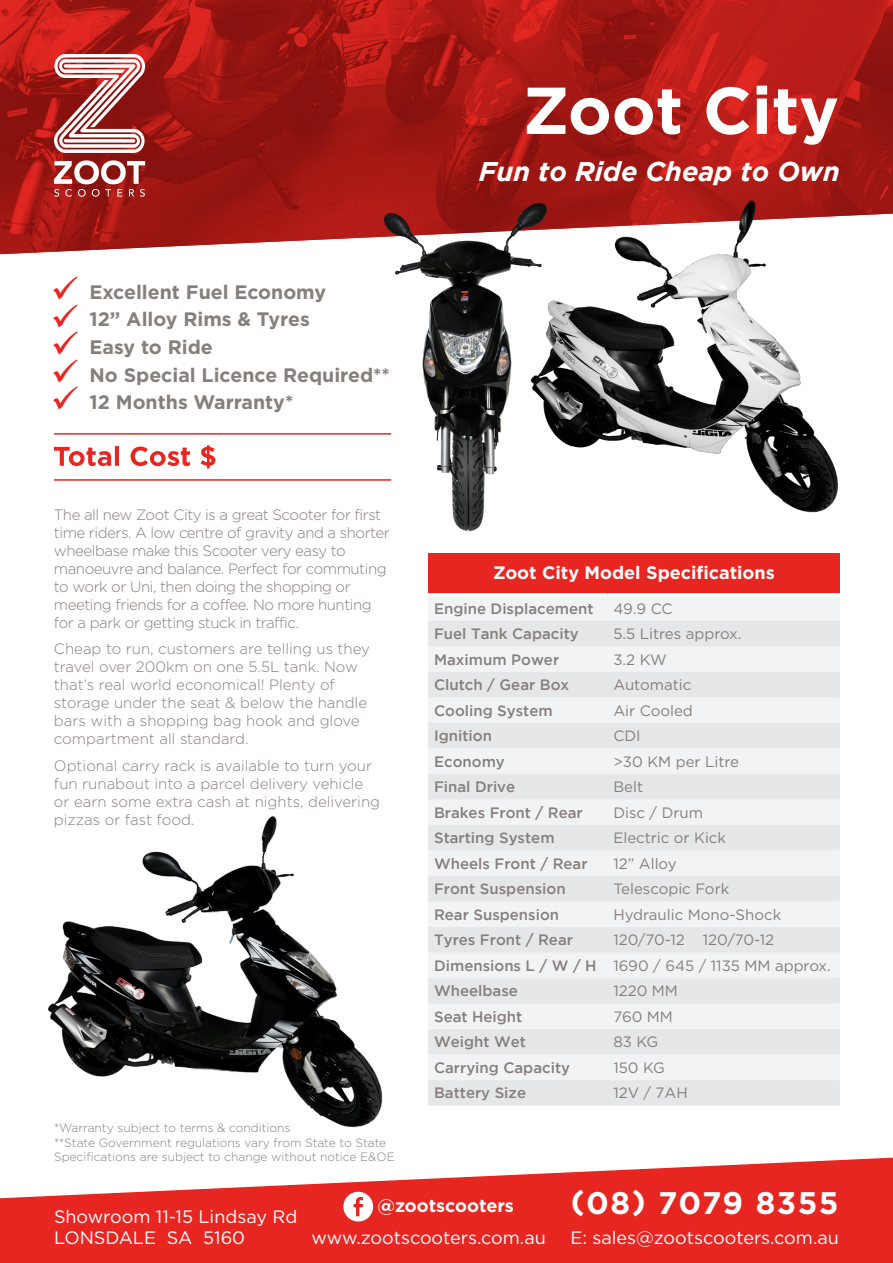
<style>
.page{position:relative;width:893px;height:1263px;background:#fff}
.page>*{position:absolute;margin:0;border:0;box-sizing:border-box;transform-origin:0 0}
.t1{font:700 66.15px "Gotham";color:#fff}
.t2{font:700 31.2px "Gotham";letter-spacing:.045em;color:#fff}
.t3{font:italic 700 27px "Gotham";color:#fff}
.t4{font:700 19.5px "Gotham";color:#867f7c}
.t5{font:18px "Gotham";color:#fff}
.t6{font:700 18px "Gotham";color:#fff}
.t7{font:300 15px/18px "Gotham";color:#867f7c}
.t8{font:500 15px "Gotham";color:#867f7c}
.t9{font:300 15px/18px "Gotham";letter-spacing:-.02em;color:#867f7c}
.t10{font:15px "Gotham";color:#867f7c}
.t11{font:300 12px "Gotham";color:#867f7c}
</style>
<div class="page">
<img style="left:0;top:0;width:893px;height:254px">
<svg style="left:54px;top:54px;width:91px;height:99px"></svg>
<svg style="left:54px;top:160px;width:91px;height:37px"></svg>
<svg style="left:0;top:1158px;width:893px;height:105px;fill:#e72621"></svg>
<div style="left:343px;top:1192px;width:30px;height:29px;background:#fff;border-radius:50%"></div>
<svg style="left:354px;top:1197px;width:9px;height:19px"></svg>
<img style="left:527px;top:196px;width:313px;height:317px">
<svg style="left:54px;top:445px;width:161px;height:23px"></svg>
<hr style="left:54px;top:433px;width:337px;height:2px;background:#e72621">
<hr style="left:54px;top:479px;width:337px;height:2px;background:#e72621">
<img style="left:381px;top:198px;width:171px;height:334px">
<div style="left:428px;top:553px;width:412px;height:42px;background:#e72621"></div>
<div style="left:428px;top:598px;width:412px;height:23px;background:#f2f3f4"></div>
<svg style="left:428px;top:621px;width:412px;height:485px;fill:#e6e7e9"></svg>
<div style="left:428px;top:593px;width:179px;height:5px;background:#fff"></div>
<div style="left:607px;top:593px;width:233px;height:5px;background:#fff"></div>
<img style="left:47px;top:816px;width:336px;height:312px">
<p class="t1" style="left:523px;top:72px;width:318px">Zoot City</p>
<p class="t4" style="left:90px;top:281px;width:238px">Excellent Fuel Economy</p>
<p class="t4" style="left:90px;top:308px;width:222px">12” Alloy Rims &amp; Tyres</p>
<p class="t4" style="left:90px;top:336px;width:125px">Easy to Ride</p>
<p class="t4" style="left:90px;top:364px;width:302px">No Special Licence Required**</p>
<p class="t4" style="left:90px;top:391px;width:205px">12 Months Warranty*</p>
<p class="t9" style="left:54px;top:505px;width:337px">The all new Zoot City is a great Scooter for first time riders. A low centre of gravity and a shorter wheelbase make this Scooter very easy to manoeuvre and balance. Perfect for commuting to work or Uni, then doing the shopping or meeting friends for a coffee. No more hunting for a park or getting stuck in traffic.</p>
<p class="t7" style="left:54px;top:639px;width:318px">Cheap to run, customers are telling us they travel over 200km on one 5.5L tank. Now that’s real world economical! Plenty of storage under the seat &amp; below the handle bars with a shopping bag hook and glove compartment all standard.</p>
<p class="t7" style="left:54px;top:756px;width:328px">Optional carry rack is available to turn your fun runabout into a parcel delivery vehicle or earn some extra cash at nights, delivering pizzas or fast food.</p>
<p class="t11" style="left:54px;top:1121px;width:238px">*Warranty subject to terms &amp; conditions</p>
<p class="t11" style="left:54px;top:1136px;width:334px">**State Government regulations vary from State to State</p>
<p class="t11" style="left:54px;top:1150px;width:342px">Specifications are subject to change without notice E&amp;OE</p>
<p class="t3" style="left:479px;top:156px;width:363px">Fun to Ride Cheap to Own</p>
<p class="t6" style="left:493px;top:563px;width:283px">Zoot City Model Specifications</p>
<p class="t8" style="left:434px;top:600px;width:161px">Engine Displacement</p>
<p class="t10" style="left:613px;top:600px;width:61px">49.9 CC</p>
<p class="t8" style="left:434px;top:625px;width:146px">Fuel Tank Capacity</p>
<p class="t10" style="left:613px;top:625px;width:130px">5.5 Litres approx.</p>
<p class="t8" style="left:434px;top:651px;width:127px">Maximum Power</p>
<p class="t10" style="left:613px;top:651px;width:55px">3.2 KW</p>
<p class="t8" style="left:434px;top:676px;width:137px">Clutch / Gear Box</p>
<p class="t10" style="left:613px;top:676px;width:79px">Automatic</p>
<p class="t8" style="left:434px;top:702px;width:120px">Cooling System</p>
<p class="t10" style="left:613px;top:702px;width:81px">Air Cooled</p>
<p class="t8" style="left:434px;top:727px;width:59px">Ignition</p>
<p class="t10" style="left:613px;top:727px;width:29px">CDI</p>
<p class="t8" style="left:434px;top:753px;width:72px">Economy</p>
<p class="t10" style="left:613px;top:753px;width:127px">&gt;30 KM per Litre</p>
<p class="t8" style="left:434px;top:778px;width:83px">Final Drive</p>
<p class="t10" style="left:613px;top:778px;width:31px">Belt</p>
<p class="t8" style="left:434px;top:804px;width:150px">Brakes Front / Rear</p>
<p class="t10" style="left:613px;top:804px;width:91px">Disc / Drum</p>
<p class="t8" style="left:434px;top:829px;width:122px">Starting System</p>
<p class="t10" style="left:613px;top:830px;width:114px">Electric or Kick</p>
<p class="t8" style="left:434px;top:855px;width:155px">Wheels Front / Rear</p>
<p class="t10" style="left:613px;top:855px;width:65px">12” Alloy</p>
<p class="t8" style="left:434px;top:880px;width:133px">Front Suspension</p>
<p class="t10" style="left:613px;top:881px;width:117px">Telescopic Fork</p>
<p class="t8" style="left:434px;top:906px;width:127px">Rear Suspension</p>
<p class="t10" style="left:613px;top:906px;width:169px">Hydraulic Mono-Shock</p>
<p class="t8" style="left:434px;top:931px;width:140px">Tyres Front / Rear</p>
<p class="t10" style="left:613px;top:932px;width:162px">120/70-12 120/70-12</p>
<p class="t8" style="left:434px;top:957px;width:164px">Dimensions L / W / H</p>
<p class="t10" style="left:613px;top:957px;width:219px">1690 / 645 / 1135 MM approx.</p>
<p class="t8" style="left:434px;top:982px;width:85px">Wheelbase</p>
<p class="t10" style="left:613px;top:983px;width:66px">1220 MM</p>
<p class="t8" style="left:434px;top:1008px;width:90px">Seat Height</p>
<p class="t10" style="left:613px;top:1008px;width:61px">760 MM</p>
<p class="t8" style="left:434px;top:1033px;width:94px">Weight Wet</p>
<p class="t10" style="left:613px;top:1034px;width:46px">83 KG</p>
<p class="t8" style="left:434px;top:1059px;width:138px">Carrying Capacity</p>
<p class="t10" style="left:613px;top:1059px;width:53px">150 KG</p>
<p class="t8" style="left:434px;top:1084px;width:93px">Battery Size</p>
<p class="t10" style="left:613px;top:1085px;width:76px">12V / 7AH</p>
<p class="t6" style="left:377px;top:1195px;width:138px">@zootscooters</p>
<p class="t2" style="left:571px;top:1185px;width:269px">(08) 7079 8355</p>
<p class="t5" style="left:311px;top:1228px;width:236px">www.zootscooters.com.au</p>
<p class="t5" style="left:54px;top:1206px;width:245px">Showroom 11-15 Lindsay Rd</p>
<p class="t5" style="left:54px;top:1228px;width:193px">LONSDALE SA 5160</p>
<p class="t5" style="left:570px;top:1228px;width:270px">E: sales@zootscooters.com.au</p>
</div>
